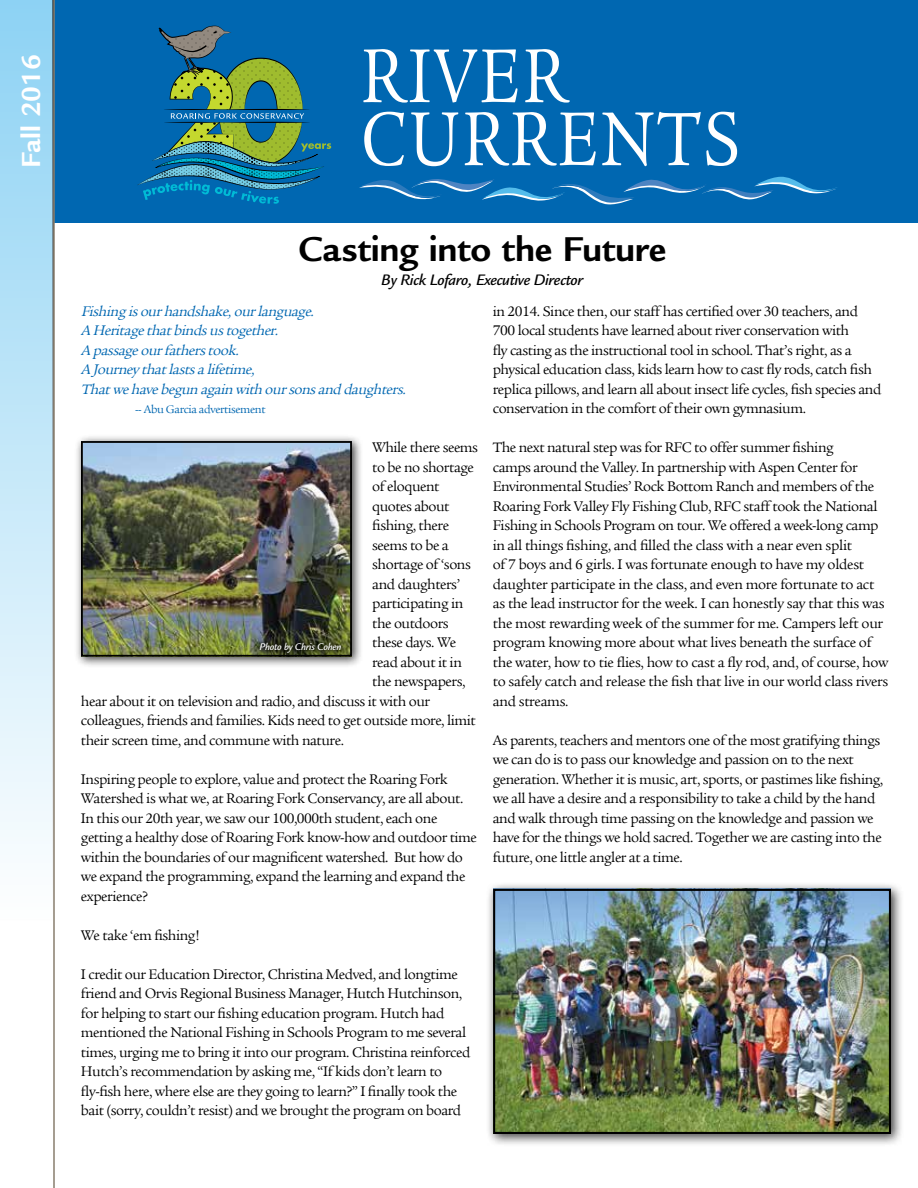
<style>
.page{position:relative;width:918px;height:1188px;background:#fff}
.page>*{position:absolute;margin:0;border:0;box-sizing:border-box;transform-origin:0 0}
.t1{font:82.8px "Legacy Serif";letter-spacing:.04em;color:#fff;scale:.83 1}
.t2{font:700 37.5px "Legacy Sans";letter-spacing:-.005em;color:#000}
.t3{font:700 28.5px "Legacy Sans";color:#fff}
.t4{font:italic 500 16.5px "Legacy Sans";letter-spacing:-.02em;color:#000}
.t5{font:15px/19.5px "Legacy Serif";letter-spacing:-.03em;color:#000}
.t6{font:italic 15px/19.5px "Legacy Serif";color:#0067b1}
.t7{font:12px "Legacy Serif";letter-spacing:-.03em;color:#0067b1}
.t8{font:italic 500 10.5px "Legacy Sans";letter-spacing:-.02em;color:#fff}
</style>
<div class="page">
<div style="left:55px;top:0;width:863px;height:222px;background:#0067b1"></div>
<svg style="left:0;top:0;width:53px;height:877px;background:#c1e6f7"></svg>
<hr style="left:53px;top:0;width:2px;height:1188px;background:#887e6e">
<div style="left:486px;top:882px;width:418px;height:265px;background:#000;opacity:.75"></div>
<img style="left:496px;top:892px;width:392px;height:239px">
<div style="left:493px;top:889px;width:398px;height:245px;border:2px solid #000"></div>
<div style="left:74px;top:435px;width:289px;height:233px;background:#000;opacity:.75"></div>
<img style="left:84px;top:444px;width:265px;height:210px">
<div style="left:81px;top:441px;width:271px;height:216px;border:2px solid #000"></div>
<svg style="left:137px;top:26px;width:194px;height:178px"></svg>
<svg style="left:359px;top:176px;width:478px;height:29px"></svg>
<div style="left:252px;top:635px;width:97px;height:26px;background:#000;opacity:.75"></div>
<h3 class="t3" style="left:15px;top:168px;width:116px;rotate:-90deg">Fall 2016</h3>
<h1 class="t1" style="left:361px;top:29px;width:250px">RIVER</h1>
<h1 class="t1" style="left:361px;top:92px;width:459px">CURRENTS</h1>
<h2 class="t2" style="left:298px;top:228px;width:369px">Casting into the Future</h2>
<p class="t4" style="left:381px;top:271px;width:203px">By Rick Lofaro, Executive Director</p>
<p class="t6" style="left:81px;top:302px;width:330px">Fishingisourhandshake,ourlanguage.<br>A Heritagethatbindsustogether.<br>A passageourfatherstook.<br>A Journey thatlastsalifetime,<br>Thatwehavebegun again with oursonsand daughters.</p>
<p class="t7" style="left:135px;top:403px;width:132px">-- Abu Garcia advertisement</p>
<p class="t5" style="left:372px;top:438px;width:107px">While there seems</p>
<p class="t5" style="left:372px;top:458px;width:103px">to be no shortage</p>
<p class="t5" style="left:372px;top:477px;width:69px">of eloquent</p>
<p class="t5" style="left:372px;top:497px;width:79px">quotes about</p>
<p class="t5" style="left:372px;top:516px;width:78px">fishing, there</p>
<p class="t5" style="left:372px;top:536px;width:78px">seems to be a</p>
<p class="t5" style="left:372px;top:555px;width:100px">shortage of ‘sons</p>
<p class="t5" style="left:372px;top:575px;width:89px">and daughters’</p>
<p class="t5" style="left:372px;top:594px;width:93px">participating in</p>
<p class="t5" style="left:372px;top:614px;width:78px">the outdoors</p>
<p class="t5" style="left:372px;top:633px;width:85px">these days. We</p>
<p class="t5" style="left:372px;top:653px;width:91px">read about it in</p>
<p class="t5" style="left:372px;top:672px;width:95px">the newspapers,</p>
<p class="t5" style="left:81px;top:692px;width:351px">hear about it on television and radio, and discuss it with our</p>
<p class="t5" style="left:81px;top:711px;width:396px">colleagues, friends and families. Kids need to get outside more, limit</p>
<p class="t5" style="left:81px;top:731px;width:265px">their screen time, and commune with nature.</p>
<p class="t5" style="left:81px;top:770px;width:397px">Inspiring people to explore, value and protect the Roaring Fork Watershed is what we, at Roaring Fork Conservancy, are all about.<br>In this our 20th year, we saw our 100,000th student, each one getting a healthy dose of Roaring Fork know-how and outdoor time within the boundaries of our magnificent watershed. But how do we expand the programming, expand the learning and expand the experience?</p>
<p class="t5" style="left:81px;top:926px;width:121px">We take ‘em fishing!</p>
<p class="t5" style="left:81px;top:965px;width:391px">I credit our Education Director, Christina Medved, and longtime friend and Orvis Regional Business Manager, Hutch Hutchinson, for helping to start our fishing education program. Hutch had mentioned the National Fishing in Schools Program to me several times, urging me to bring it into our program. Christina reinforced Hutch’s recommendation by asking me, “If kids don’t learn to fly-fish here, where else are they going to learn?” I finally took the bait (sorry, couldn’t resist) and we brought the program on board</p>
<p class="t8" style="left:260px;top:641px;width:83px">Photo by Chris Cohen</p>
<p class="t5" style="left:493px;top:302px;width:390px">in 2014. Since then, our staff has certified over 30 teachers, and 700 local students have learned about river conservation with<br>fly casting as the instructional tool in school. That’s right, as a physical education class, kids learn how to cast fly rods, catch fish replica pillows, and learn all about insect life cycles, fish species and conservation in the comfort of their own gymnasium.</p>
<p class="t5" style="left:493px;top:438px;width:397px">The next natural step was for RFC to offer summer fishing<br>camps around the Valley. In partnership with Aspen Center for Environmental Studies’ Rock Bottom Ranch and members of the Roaring Fork Valley Fly Fishing Club, RFC staff took the National Fishing in Schools Program on tour. We offered a week-long camp in all things fishing, and filled the class with a near even split<br>of 7 boys and 6 girls. I was fortunate enough to have my oldest daughter participate in the class, and even more fortunate to act as the lead instructor for the week. I can honestly say that this was the most rewarding week of the summer for me. Campers left our program knowing more about what lives beneath the surface of the water, how to tie flies, how to cast a fly rod, and, of course, how to safely catch and release the fish that live in our world class rivers and streams.</p>
<p class="t5" style="left:493px;top:731px;width:392px">As parents, teachers and mentors one of the most gratifying things we can do is to pass our knowledge and passion on to the next generation. Whether it is music, art, sports, or pastimes like fishing, we all have a desire and a responsibility to take a child by the hand and walk through time passing on the knowledge and passion we have for the things we hold sacred. Together we are casting into the future, one little angler at a time.</p>
</div>
